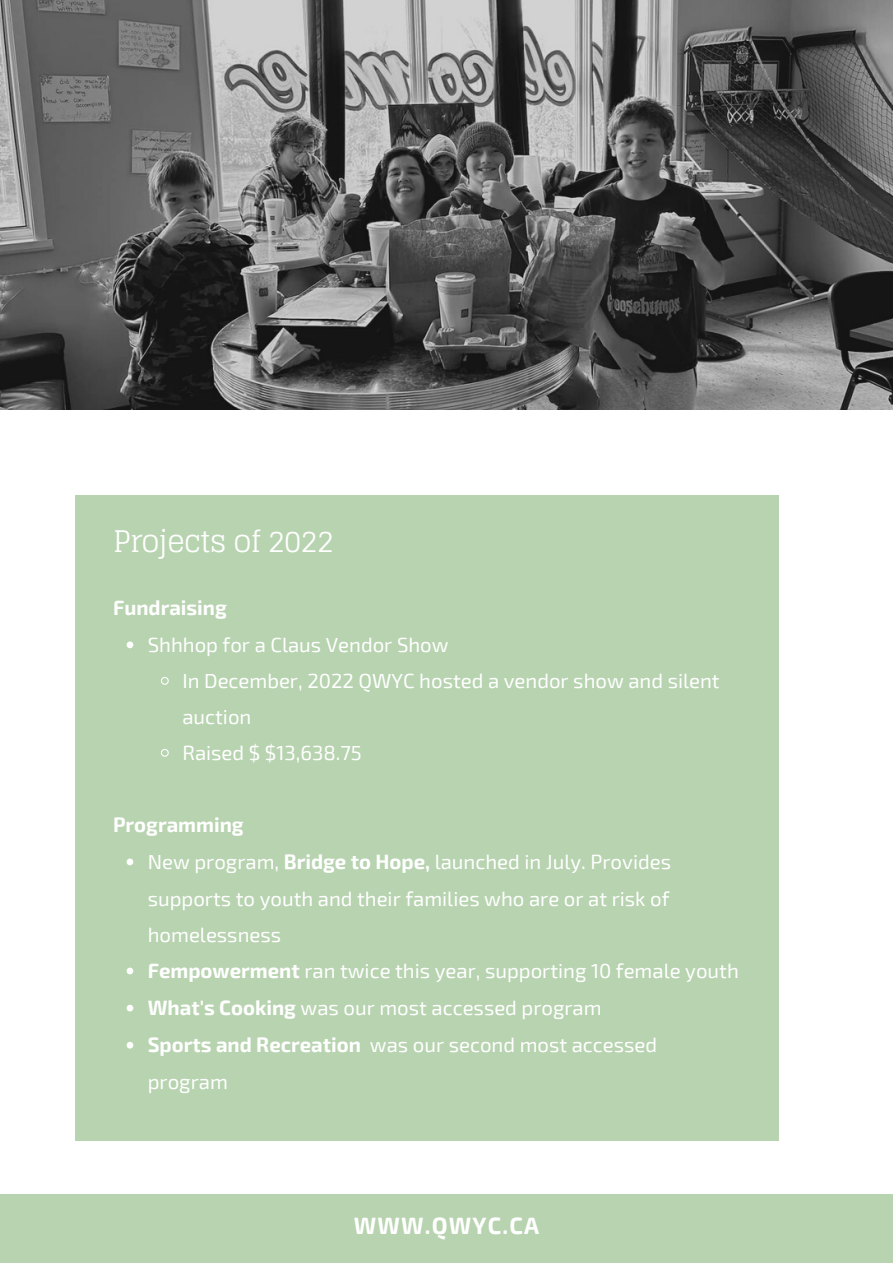
<style>
.page{position:relative;width:893px;height:1264px;background:#fff}
.page>*{position:absolute;margin:0;border:0;box-sizing:border-box;transform-origin:0 0}
.t1{font:29.7px "Glegoo";letter-spacing:-.03em;color:#fff}
.t2{font:700 23.1px "Exo 2";letter-spacing:.05em;color:#fff}
.t3{font:20.4px/36.6px "Exo 2";color:#fff}
.t4{font:700 20.4px "Exo 2";color:#fff}
.s1{font-weight:700}
</style>
<div class="page">
<div style="left:76px;top:495px;width:702px;height:645px;background:#b7d3af"></div>
<svg style="left:127px;top:641px;width:6px;height:7px"></svg>
<svg style="left:161px;top:677px;width:8px;height:8px"></svg>
<svg style="left:161px;top:749px;width:8px;height:8px"></svg>
<svg style="left:127px;top:858px;width:6px;height:7px"></svg>
<svg style="left:127px;top:967px;width:6px;height:7px"></svg>
<svg style="left:127px;top:1004px;width:6px;height:7px"></svg>
<svg style="left:127px;top:1042px;width:6px;height:6px"></svg>
<img style="left:0;top:0;width:892px;height:409px">
<div style="left:0;top:1194px;width:892px;height:68px;background:#b7d3af"></div>
<p class="t1" style="left:113px;top:524px;width:222px">Projects of 2022</p>
<p class="t4" style="left:113px;top:594px;width:115px">Fundraising</p>
<p class="t3" style="left:148px;top:625px;width:302px">Shhhop for a Claus Vendor Show</p>
<p class="t3" style="left:182px;top:661px;width:538px;line-height:36px">In December, 2022 QWYC hosted a vendor show and silent auction</p>
<p class="t3" style="left:182px;top:733px;width:181px">Raised $ $13,638.75</p>
<p class="t4" style="left:113px;top:811px;width:132px">Programming</p>
<p class="t3" style="left:148px;top:842px;width:525px;text-align:justify">New program, <span class="s1">Bridge to Hope,</span> launched in July. Provides supports to youth and their families who are or at risk of homelessness</p>
<p class="t3" style="left:148px;top:951px;width:592px"><span class="s1">Fempowerment</span> ran twice this year, supporting 10 female youth</p>
<p class="t3" style="left:148px;top:988px;width:455px"><span class="s1">What's Cooking</span> was our most accessed program</p>
<p class="t3" style="left:148px;top:1025px;width:511px;line-height:37px"><span class="s1">Sports and Recreation</span> was our second most accessed program</p>
<p class="t2" style="left:354px;top:1210px;width:187px">WWW.QWYC.CA</p>
</div>
